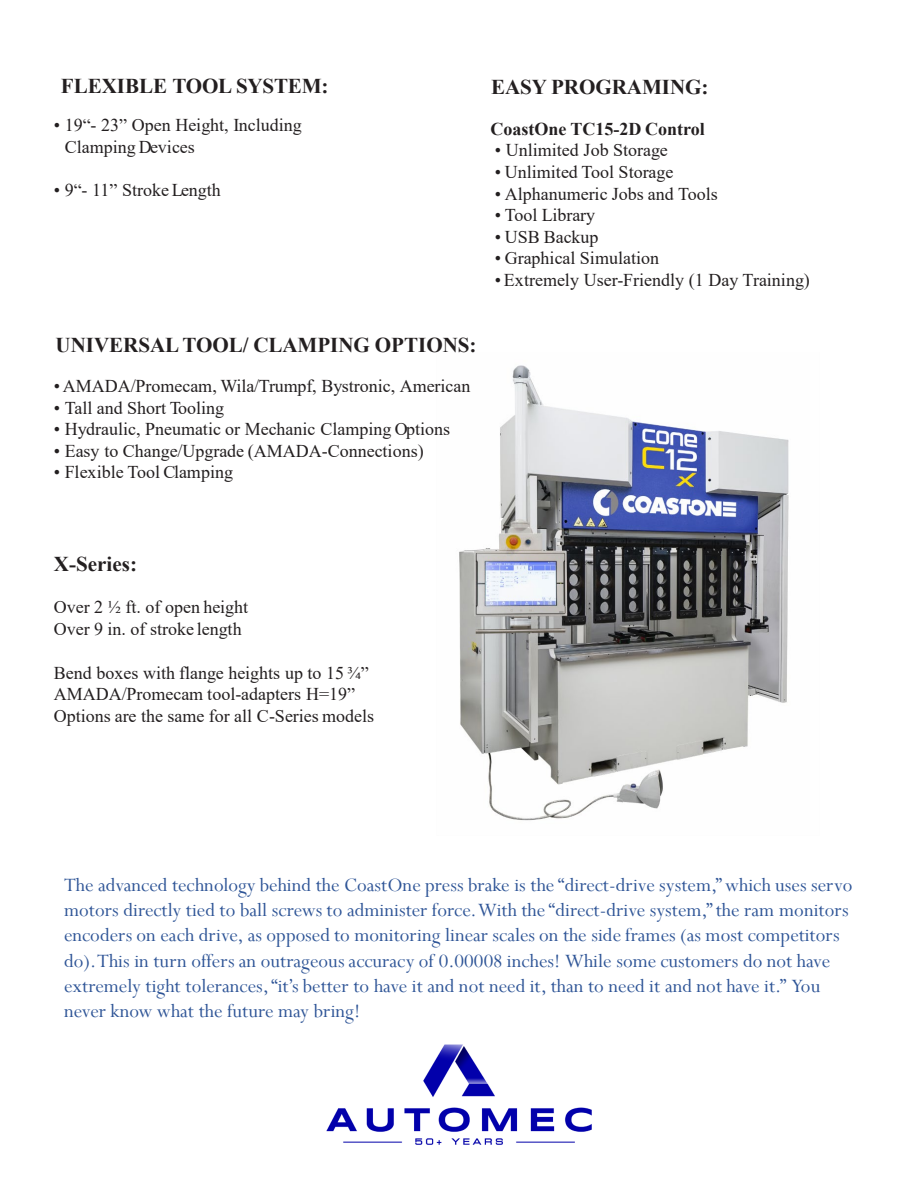
<style>
.page{position:relative;width:918px;height:1188px;background:#fff}
.page>*{position:absolute;margin:0;border:0;box-sizing:border-box;transform-origin:0 0}
.t1{font:21px/25.2px "Perpetua";color:#2f5597}
.t2{font:700 21px "Times New Roman";letter-spacing:-.005em;color:#231f20}
.t3{font:18px/21.6px "Times New Roman";color:#231f20}
.t4{font:700 18px "Times New Roman";color:#231f20}
</style>
<div class="page">
<img style="left:459px;top:365px;width:330px;height:456px">
<img style="left:326px;top:1044px;width:266px;height:101px">
<p class="t2" style="left:61px;top:70px;width:269px">FLEXIBLE TOOL SYSTEM:</p>
<p class="t3" style="left:65px;top:114px;width:239px;text-indent:-11px">• 19“- 23” Open Height, Including<br>Clamping Devices</p>
<p class="t3" style="left:54px;top:179px;width:168px">• 9“- 11” StrokeLength</p>
<p class="t2" style="left:491px;top:72px;width:219px">EASY PROGRAMING:</p>
<p class="t4" style="left:490px;top:116px;width:216px">CoastOne TC15-2D Control</p>
<p class="t3" style="left:495px;top:139px;width:174px">• Unlimited Job Storage</p>
<p class="t3" style="left:495px;top:161px;width:180px">• Unlimited Tool Storage</p>
<p class="t3" style="left:495px;top:182px;width:225px">• Alphanumeric Jobs and Tools</p>
<p class="t3" style="left:495px;top:204px;width:102px">• Tool Library</p>
<p class="t3" style="left:495px;top:225px;width:105px">• USB Backup</p>
<p class="t3" style="left:495px;top:247px;width:166px">• Graphical Simulation</p>
<p class="t3" style="left:495px;top:269px;width:316px">•Extremely User-Friendly (1 Day Training)</p>
<p class="t2" style="left:56px;top:330px;width:422px">UNIVERSAL TOOL/ CLAMPING OPTIONS:</p>
<p class="t3" style="left:54px;top:375px;width:418px">• AMADA/Promecam, Wila/Trumpf, Bystronic, American</p>
<p class="t3" style="left:54px;top:396px;width:172px">• Tall and Short Tooling</p>
<p class="t3" style="left:54px;top:418px;width:398px">• Hydraulic, Pneumatic or Mechanic Clamping Options</p>
<p class="t3" style="left:54px;top:439px;width:371px">• Easy to Change/Upgrade (AMADA-Connections)</p>
<p class="t3" style="left:54px;top:461px;width:181px">• Flexible Tool Clamping</p>
<p class="t2" style="left:54px;top:549px;width:85px">X-Series:</p>
<p class="t3" style="left:54px;top:596px;width:196px">Over 2 ½ ft. of open height<br>Over 9 in. of stroke length</p>
<p class="t3" style="left:54px;top:661px;width:322px">Bend boxes with flange heights up to 15 ¾”<br>AMADA/Promecam tool-adapters H=19”<br>Options are the same for all C-Series models</p>
<p class="t1" style="left:64px;top:872px;width:790px">The advanced technology behind the CoastOne press brake is the “direct-drive system,”which uses servo motors directly tied to ball screws to administer force. With the “direct-drive system,” the ram monitors encoders on each drive, as opposed to monitoring linear scales on the side frames (as most competitors do). This in turn offers an outrageous accuracy of 0.00008 inches! While some customers do not have extremely tight tolerances, “it’s better to have it and not need it, than to need it and not have it.” You never know what the future may bring!</p>
</div>
